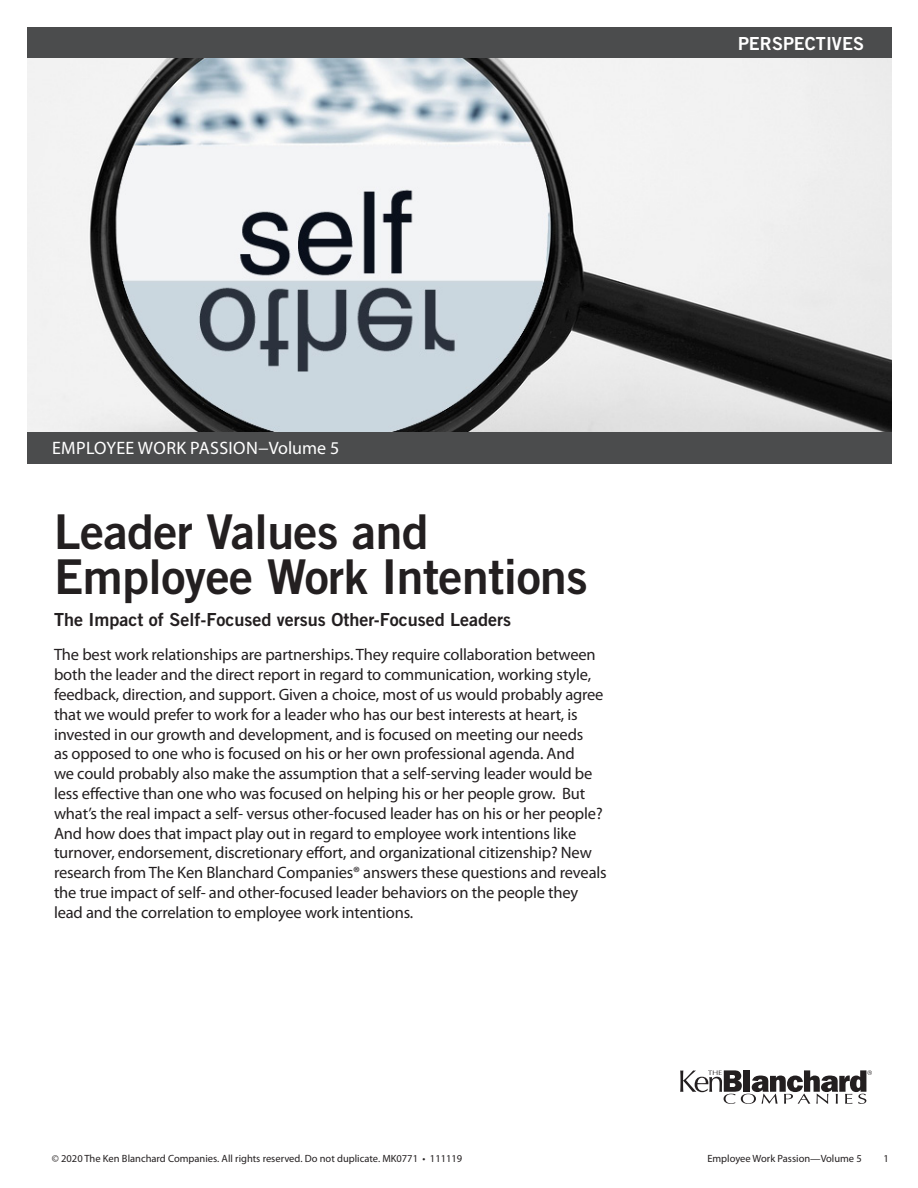
<style>
.page{position:relative;width:918px;height:1188px;background:#fff}
.page>*{position:absolute;margin:0;border:0;box-sizing:border-box;transform-origin:0 0}
.Paragraph_Style_1{font:48px/45px "Trade Gothic LT Std Bd 2";letter-spacing:-.01em;color:#231f20}
.Level_2_head{font:18px "Trade Gothic LT Std Bd 2";color:#231f20}
.t1{font:18px "Myriad Pro";letter-spacing:.02em;color:#fff}
.t2{font:18px "Trade Gothic LT Std Bd 2";color:#fff}
.Body_Copy{font:16.5px/19.8px "Myriad Pro";letter-spacing:-.01em;color:#231f20}
.t3{font:10.5px "Myriad Pro";color:#231f20}
</style>
<div class="page">
<div style="left:27px;top:27px;width:864px;height:31px;background:#4b4c4d"></div>
<div style="left:27px;top:432px;width:864px;height:32px;background:#4b4c4d"></div>
<svg style="left:680px;top:1070px;width:192px;height:34px"></svg>
<img style="left:27px;top:58px;width:864px;height:374px">
<p class="t2" style="left:738px;top:32px;width:127px">PERSPECTIVES</p>
<p class="t1" style="left:52px;top:438px;width:289px">EMPLOYEE WORK PASSION−Volume 5</p>
<p class="Paragraph_Style_1" style="left:54px;top:508px;width:535px">Leader Values and<br>Employee Work Intentions</p>
<p class="Level_2_head" style="left:54px;top:608px;width:459px">The Impact of Self-Focused versus Other-Focused Leaders</p>
<p class="Body_Copy" style="left:54px;top:645px;width:554px">The best work relationships are partnerships. They require collaboration between both the leader and the direct report in regard to communication, working style, feedback, direction, and support. Given a choice, most of us would probably agree that we would prefer to work for a leader who has our best interests at heart, is invested in our growth and development, and is focused on meeting our needs<br>as opposed to one who is focused on his or her own professional agenda. And<br>we could probably also make the assumption that a self-serving leader would be less effective than one who was focused on helping his or her people grow. But what’s the real impact a self- versus other-focused leader has on his or her people?<br>And how does that impact play out in regard to employee work intentions like turnover, endorsement, discretionary effort, and organizational citizenship? New research from The Ken Blanchard Companies® answers these questions and reveals the true impact of self- and other-focused leader behaviors on the people they lead and the correlation to employee work intentions.</p>
<p class="t3" style="left:52px;top:1153px;width:412px">© 2020 The Ken Blanchard Companies. All rights reserved. Do not duplicate. MK0771 • 111119</p>
<p class="t3" style="left:707px;top:1153px;width:156px">Employee Work Passion—Volume 5</p>
<p class="t3" style="left:883px;top:1153px;width:7px">1</p>
</div>
